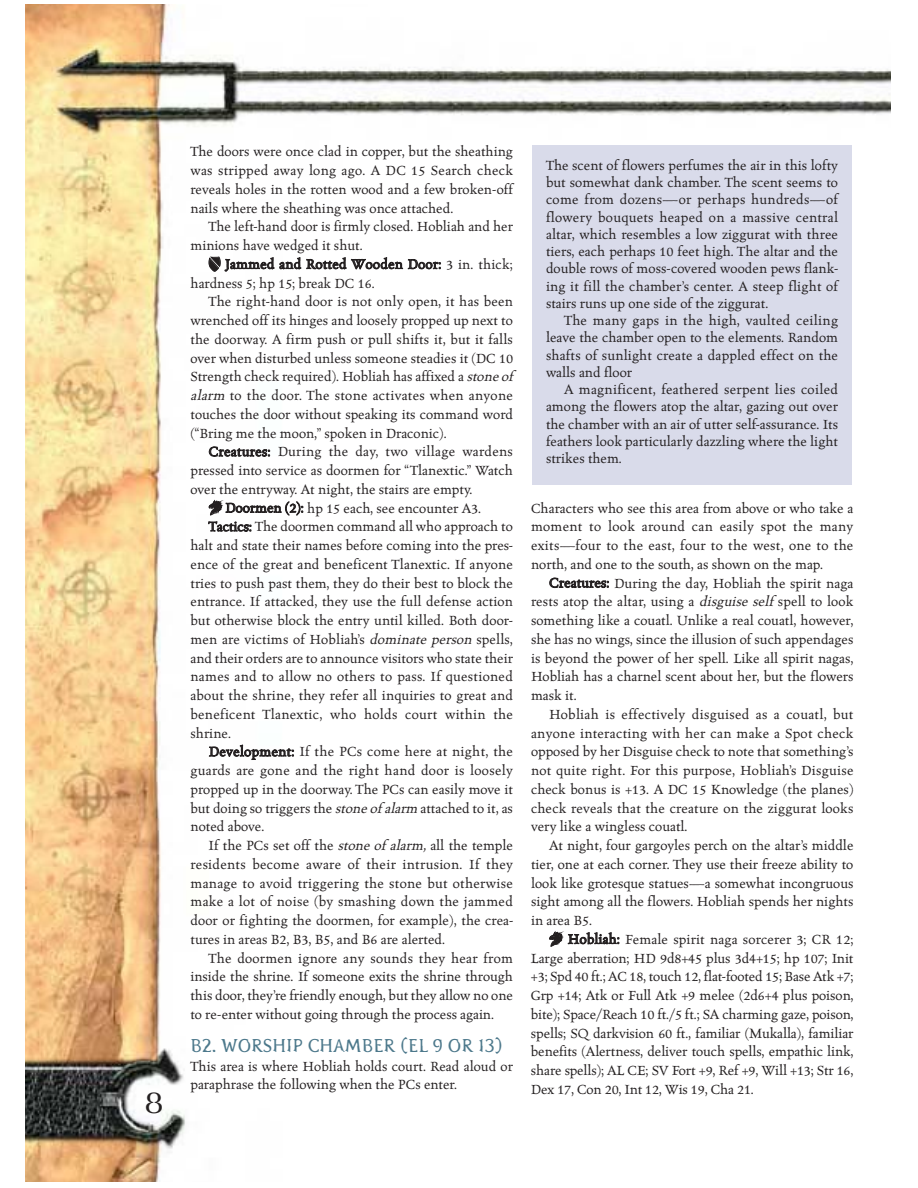
<style>
.page{position:relative;width:918px;height:1188px;background:#fff}
.page>*{position:absolute;margin:0;border:0;box-sizing:border-box;transform-origin:0 0}
.t1{font:34.5px "Alchemy Gold A24";color:#231f20}
.t2{font:18px "Pterra dactyl";color:#4c788b}
.t3{font:500 15px/18.8px "Celestia Antiqua";color:#231f20;text-align:justify}
.t4{font:500 15px "Celestia Antiqua";letter-spacing:.02em;color:#231f20}
.s1{font-style:italic}
</style>
<div class="page">
<img style="left:26px;top:4px;width:865px;height:1178px">
<div style="left:532px;top:145px;width:320px;height:340px;background:#d9dbea"></div>
<svg style="left:209px;top:501px;width:13px;height:14px"></svg>
<svg style="left:550px;top:932px;width:13px;height:14px"></svg>
<h1 class="t1" style="left:144px;top:1081px;width:22px">8</h1>
<p class="t3" style="left:190px;top:143px;width:324px">The doors were once clad in copper, but the sheathing was stripped away long ago. A DC 15 Search check reveals holes in the rotten wood and a few broken-off nails where the sheathing was once attached.</p>
<p class="t3" style="left:190px;top:218px;width:324px;text-indent:18px">The left-hand door is firmly closed. Hobliah and her minions have wedged it shut.</p>
<p class="t3" style="left:190px;top:256px;width:324px;text-indent:18px">▲ Jammed and Rotted Wooden Door: 3 in. thick; hardness 5; hp 15; break DC 16.</p>
<p class="t3" style="left:190px;top:293px;width:324px;text-indent:18px">The right-hand door is not only open, it has been wrenched off its hinges and loosely propped up next to the doorway. A firm push or pull shifts it, but it falls over when disturbed unless someone steadies it (DC 10<br>Strength check required). Hobliah has affixed a <span class="s1">stone of alarm</span> to the door. The stone activates when anyone touches the door without speaking its command word (“Bring me the moon,” spoken in Draconic).</p>
<p class="t4" style="left:209px;top:446px;width:306px">Creatures: During the day, two village wardens</p>
<p class="t3" style="left:190px;top:462px;width:324px">pressed into service as doormen for “Tlanextic.” Watch</p>
<p class="t3" style="left:190px;top:481px;width:283px">over the entryway. At night, the stairs are empty.</p>
<p class="t3" style="left:225px;top:500px;width:257px">Doormen (2): hp 15 each, see encounter A3.</p>
<p class="t3" style="left:209px;top:518px;width:306px">Tactics: The doormen command all who approach to</p>
<p class="t3" style="left:190px;top:537px;width:324px">halt and state their names before coming into the pres-</p>
<p class="t3" style="left:190px;top:556px;width:324px">ence of the great and beneficent Tlanextic. If anyone</p>
<p class="t3" style="left:190px;top:575px;width:324px">tries to push past them, they do their best to block the</p>
<p class="t3" style="left:190px;top:593px;width:324px">entrance. If attacked, they use the full defense action</p>
<p class="t3" style="left:190px;top:612px;width:324px">but otherwise block the entry until killed. Both door-</p>
<p class="t3" style="left:190px;top:631px;width:324px">men are victims of Hobliah’s <span class="s1">dominate person</span>spells,</p>
<p class="t3" style="left:191px;top:650px;width:324px">and their orders are to announce visitors who state their</p>
<p class="t4" style="left:191px;top:671px;width:324px">names and to allow no others to pass. If questioned</p>
<p class="t3" style="left:191px;top:687px;width:324px">about the shrine, they refer all inquiries to great and</p>
<p class="t4" style="left:191px;top:708px;width:324px">beneficent Tlanextic, who holds court within the</p>
<p class="t3" style="left:191px;top:725px;width:42px">shrine.</p>
<p class="t3" style="left:209px;top:743px;width:306px">Development: If the PCs come here at night, the</p>
<p class="t4" style="left:191px;top:764px;width:324px">guards are gone and the right hand door is loosely</p>
<p class="t3" style="left:191px;top:781px;width:324px">propped up in the doorway. The PCs can easily move it</p>
<p class="t3" style="left:191px;top:800px;width:324px">but doing so triggers the <span class="s1">stone of alarm</span> attached to it, as</p>
<p class="t3" style="left:190px;top:818px;width:75px">noted above.</p>
<p class="t3" style="left:208px;top:837px;width:306px">If the PCs set off the <span class="s1">stone of alarm,</span> all the temple</p>
<p class="t4" style="left:190px;top:858px;width:324px">residents become aware of their intrusion. If they</p>
<p class="t4" style="left:190px;top:877px;width:324px">manage to avoid triggering the stone but otherwise</p>
<p class="t4" style="left:190px;top:896px;width:324px">make a lot of noise (by smashing down the jammed</p>
<p class="t3" style="left:190px;top:912px;width:324px">door or fighting the doormen, for example), the crea-</p>
<p class="t3" style="left:190px;top:931px;width:256px">tures in areas B2, B3, B5, and B6 are alerted.</p>
<p class="t3" style="left:208px;top:950px;width:306px">The doormen ignore any sounds they hear from</p>
<p class="t3" style="left:190px;top:968px;width:324px">inside the shrine. If someone exits the shrine through</p>
<p class="t3" style="left:190px;top:987px;width:324px">this door, they’re friendly enough, but they allow no one</p>
<p class="t3" style="left:190px;top:1006px;width:305px">to re-enter without going through the process again.</p>
<p class="t2" style="left:190px;top:1039px;width:314px">B2. WORSHIP CHAMBER (EL 9 OR 13)</p>
<p class="t3" style="left:190px;top:1058px;width:324px">This area is where Hobliah holds court. Read aloud or paraphrase the following when the PCs enter.</p>
<p class="t3" style="left:546px;top:158px;width:294px;line-height:17.2px">The scent of flowers perfumes the air in this lofty but somewhat dank chamber. The scent seems to come from dozens—or perhaps hundreds—of flowery bouquets heaped on a massive central altar, which resembles a low ziggurat with three tiers, each perhaps 10 feet high. The altar and the double rows of moss-covered wooden pews flank&shy;ing it fill the chamber’s center. A steep flight of stairs runs up one side of the ziggurat.</p>
<p class="t3" style="left:546px;top:313px;width:294px;line-height:17.2px;text-indent:18px">The many gaps in the high, vaulted ceiling leave the chamber open to the elements. Random shafts of sunlight create a dappled effect on the walls and floor</p>
<p class="t3" style="left:546px;top:382px;width:294px;line-height:17.2px;text-indent:18px">A magnificent, feathered serpent lies coiled among the flowers atop the altar, gazing out over the chamber with an air of utter self-assurance. Its feathers look particularly dazzling where the light strikes them.</p>
<p class="t3" style="left:531px;top:500px;width:324px">Characters who see this area from above or who take a moment to look around can easily spot the many exits—four to the east, four to the west, one to the north, and one to the south, as shown on the map.</p>
<p class="t3" style="left:531px;top:575px;width:324px;text-indent:18px">Creatures: During the day, Hobliah the spirit naga rests atop the altar, using a <span class="s1">disguise self</span> spell to look something like a couatl. Unlike a real couatl, however, she has no wings, since the illusion of such appendages is beyond the power of her spell. Like all spirit nagas, Hobliah has a charnel scent about her, but the flowers mask it.</p>
<p class="t3" style="left:531px;top:706px;width:324px;text-indent:18px">Hobliah is effectively disguised as a couatl, but anyone interacting with her can make a Spot check opposed by her Disguise check to note that something’s not quite right. For this purpose, Hobliah’s Disguise check bonus is +13. A DC 15 Knowledge (the planes) check reveals that the creature on the ziggurat looks very like a wingless couatl.</p>
<p class="t3" style="left:531px;top:837px;width:324px;text-indent:18px">At night, four gargoyles perch on the altar’s middle tier, one at each corner. They use their freeze ability to look like grotesque statues—a somewhat incongruous sight among all the flowers. Hobliah spends her nights in area B5.</p>
<p class="t3" style="left:531px;top:931px;width:324px;text-indent:37px">Hobliah: Female spirit naga sorcerer 3; CR 12; Large aberration; HD 9d8+45 plus 3d4+15; hp 107; Init +3; Spd 40 ft.; AC 18, touch 12, flat-footed 15; Base Atk +7; Grp +14; Atk or Full Atk +9 melee (2d6+4 plus poison, bite); Space/Reach 10 ft./5 ft.; SA charming gaze, poison, spells; SQ darkvision 60 ft., familiar (Mukalla), familiar benefits (Alertness, deliver touch spells, empathic link, share spells); AL CE; SV Fort +9, Ref +9, Will +13; Str 16, Dex 17, Con 20, Int 12, Wis 19, Cha 21.</p>
</div>
